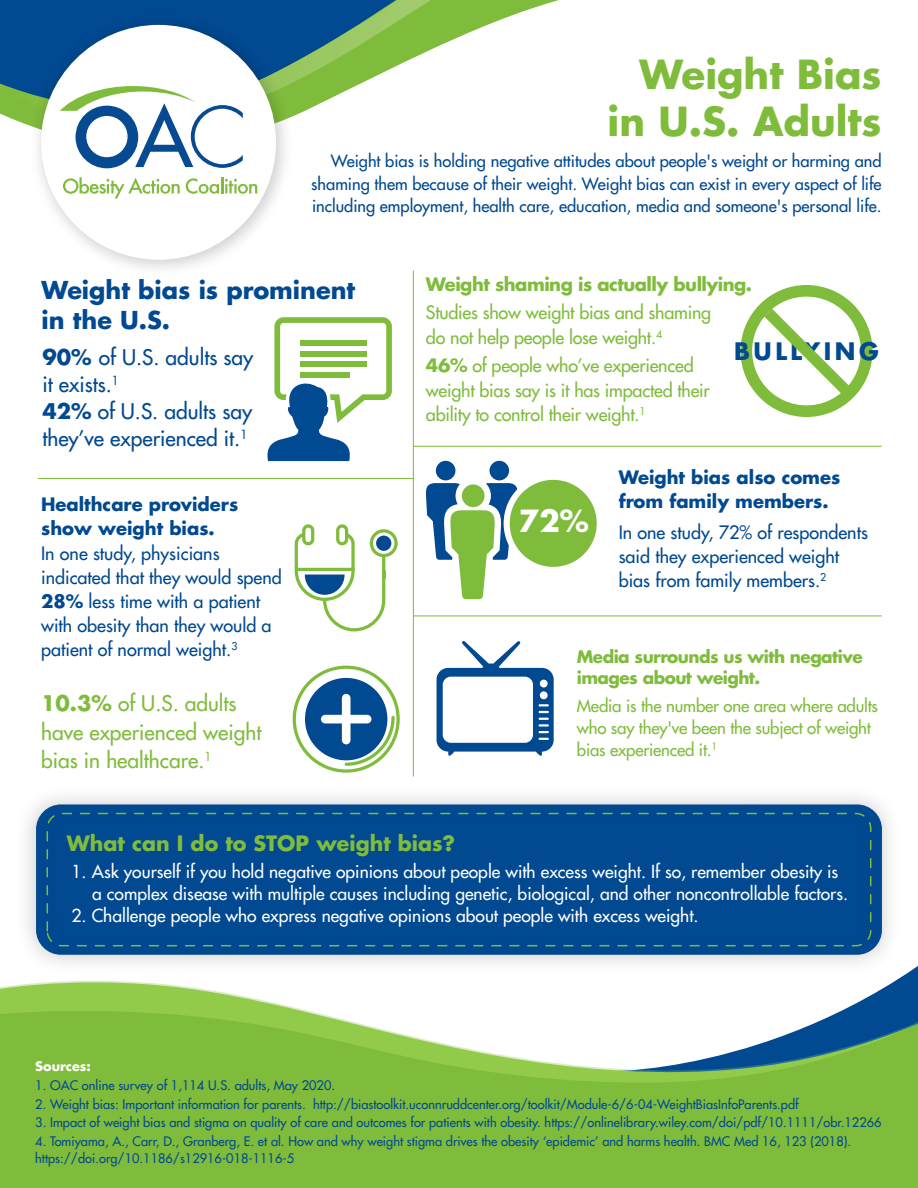
<style>
.page{position:relative;width:918px;height:1188px;background:#fff}
.page>*{position:absolute;margin:0;border:0;box-sizing:border-box;transform-origin:0 0}
.t1{font:700 39px/46.8px "Futura LT";color:#80bc3c;text-align:right}
.t2{font:700 29.7px "Futura LT";color:#fff}
.t3{font:700 24px/30px "Futura LT";color:#014990}
.t4{font:700 23.4px "Futura LT";letter-spacing:.15em;color:#014990}
.t5{font:21px/27px "Futura LT";color:#014990}
.t6{font:21px/28.5px "Futura LT";color:#80bc3c}
.t7{font:700 20.7px "Futura LT";color:#80bc3c}
.t8{font:18px/24px "Futura LT";color:#014990}
.t9{font:18px/24.3px "Futura LT";letter-spacing:-.015em;color:#80bc3c}
.t10{font:700 18px/24px "Futura LT";color:#014990}
.t11{font:700 18px "Futura LT";letter-spacing:-.025em;color:#80bc3c}
.t12{font:17.4px/22.2px "Futura LT";color:#fff}
.t13{font:16.95px/21.8px "Futura LT";letter-spacing:-.015em;color:#80bc3c}
.t14{font:700 16.95px/21.8px "Futura LT";letter-spacing:-.03em;color:#80bc3c}
.t15{font:16.5px/22.5px "Futura LT";color:#014990;text-align:justify}
.t16{font:12.9px/17.1px "Futura LT";color:#014990}
.t17{font:700 12.9px "Futura LT";color:#fff}
.s1{font-weight:700}
</style>
<div class="page">
<svg style="left:431px;top:0;width:128px;height:50px"></svg>
<svg style="left:0;top:0;width:431px;height:123px"></svg>
<div style="left:0;top:977px;width:918px;height:211px;background:#80bc3c"></div>
<svg style="left:0;top:981px;width:918px;height:102px"></svg>
<hr style="left:413px;top:271px;width:1px;height:506px;background:#80bc3c">
<hr style="left:38px;top:478px;width:375px;height:1px;background:#80bc3c">
<hr style="left:413px;top:446px;width:469px;height:1px;background:#80bc3c">
<hr style="left:413px;top:615px;width:469px;height:1px;background:#80bc3c">
<div style="left:436px;top:461px;width:19px;height:19px;background:#014990;border-radius:50%"></div>
<div style="left:490px;top:461px;width:19px;height:19px;background:#014990;border-radius:50%"></div>
<svg style="left:426px;top:474px;width:171px;height:125px"></svg>
<svg style="left:294px;top:667px;width:104px;height:104px"></svg>
<div style="left:293px;top:666px;width:107px;height:107px;border:3px solid #80bc3c;border-radius:50%"></div>
<div style="left:305px;top:678px;width:82px;height:82px;background:#014990;border-radius:50%"></div>
<svg style="left:321px;top:694px;width:75px;height:73px"></svg>
<div style="left:302px;top:524px;width:12px;height:21px;border:3px solid #80bc3c;border-radius:4px"></div>
<div style="left:336px;top:524px;width:12px;height:21px;border:3px solid #80bc3c;border-radius:4px"></div>
<svg style="left:371px;top:531px;width:25px;height:25px"></svg>
<div style="left:370px;top:529px;width:28px;height:28px;border:3px solid #80bc3c;border-radius:50%"></div>
<div style="left:376px;top:536px;width:15px;height:15px;background:#014990;border-radius:50%"></div>
<svg style="left:294px;top:531px;width:93px;height:101px"></svg>
<svg style="left:267px;top:317px;width:125px;height:144px"></svg>
<div style="left:300px;top:341px;width:66px;height:5px;background:#80bc3c"></div>
<div style="left:300px;top:351px;width:66px;height:6px;background:#80bc3c"></div>
<div style="left:300px;top:362px;width:66px;height:5px;background:#80bc3c"></div>
<div style="left:300px;top:372px;width:50px;height:6px;background:#80bc3c"></div>
<svg style="left:741px;top:285px;width:132px;height:132px"></svg>
<svg style="left:437px;top:641px;width:117px;height:115px"></svg>
<img style="left:8px;top:776px;width:903px;height:208px">
<img style="left:18px;top:783px;width:882px;height:192px">
<div style="left:47px;top:813px;width:824px;height:133px;border:2px dashed #80bc3c;border-radius:15px"></div>
<img style="left:23px;top:6px;width:277px;height:263px">
<div style="left:41px;top:25px;width:235px;height:235px;background:#fff;border-radius:50%"></div>
<svg style="left:63px;top:177px;width:117px;height:22px"></svg>
<svg style="left:186px;top:177px;width:71px;height:17px"></svg>
<svg style="left:60px;top:86px;width:183px;height:82px"></svg>
<h1 class="t1" style="left:608px;top:50px;width:276px">Weight Bias in U.S. Adults</h1>
<p class="t15" style="left:311px;top:150px;width:572px;text-indent:19px">Weight bias is holding negative attitudes about people's weight or harming and shaming them because of their weight. Weight bias can exist in every aspect of life including employment, health care, education, media and someone's personal life.</p>
<h3 class="t3" style="left:41px;top:275px;width:315px">Weight bias is prominent in the U.S.</h3>
<h3 class="t5" style="left:42px;top:344px;width:213px"><span class="s1">90%</span> of U.S. adults say it exists.<sup>1<br></sup><span class="s1">42%</span> of U.S. adults say they’ve experienced it.<sup>1</sup></h3>
<h3 class="t10" style="left:41px;top:492px;width:199px">Healthcare providers show weight bias.</h3>
<h3 class="t8" style="left:41px;top:542px;width:242px">In one study, physicians indicated that they would spend<br><span class="s1">28%</span> less time with a patient with obesity than they would a patient of normal weight.<sup>3</sup></h3>
<h3 class="t6" style="left:41px;top:689px;width:222px"><span class="s1">10.3%</span> of U.S. adults have experienced weight bias in healthcare.<sup>1</sup></h3>
<h3 class="t11" style="left:426px;top:272px;width:328px">Weight shaming is actually bullying.</h3>
<h3 class="t9" style="left:426px;top:300px;width:287px">Studies show weight bias and shaming do not help people lose weight.<sup>4</sup></h3>
<h3 class="t9" style="left:426px;top:353px;width:285px"><span class="s1">46%</span> of people who’ve experienced weight bias say is it has impacted their ability to control their weight.<sup>1</sup></h3>
<h3 class="t4" style="left:734px;top:336px;width:146px">BULLYING</h3>
<h2 class="t2" style="left:519px;top:501px;width:71px">72%</h2>
<h3 class="t10" style="left:619px;top:465px;width:223px">Weight bias also comes from family members.</h3>
<h3 class="t8" style="left:619px;top:521px;width:251px">In one study, 72% of respondents said they experienced weight bias from family members.<sup>2</sup></h3>
<h3 class="t14" style="left:577px;top:645px;width:287px">Media surrounds us with negative images about weight.</h3>
<h3 class="t13" style="left:577px;top:695px;width:303px">Media is the number one area where adults who say they've been the subject of weight bias experienced it.<sup>1</sup></h3>
<h3 class="t7" style="left:67px;top:829px;width:390px">What can I do to STOP weight bias?</h3>
<h3 class="t12" style="left:92px;top:860px;width:757px;text-indent:-21px">1. Ask yourself if you hold negative opinions about people with excess weight. If so, remember obesity is a complex disease with multiple causes including genetic, biological, and other noncontrollable factors.</h3>
<h3 class="t12" style="left:72px;top:904px;width:629px">2. Challenge people who express negative opinions about people with excess weight.</h3>
<p class="t17" style="left:35px;top:1058px;width:57px">Sources:</p>
<p class="t16" style="left:35px;top:1077px;width:301px">1. OAC online survey of 1,114 U.S. adults, May 2020.</p>
<p class="t16" style="left:35px;top:1095px;width:765px">2. Weight bias: Important information for parents. http://biastoolkit.uconnruddcenter.org/toolkit/Module-6/6-04-WeightBiasInfoParents.pdf</p>
<p class="t16" style="left:35px;top:1114px;width:848px">3. Impact of weight bias and stigma on quality of care and outcomes for patients with obesity. https://onlinelibrary.wiley.com/doi/pdf/10.1111/obr.12266</p>
<p class="t16" style="left:35px;top:1132px;width:818px">4. Tomiyama, A., Carr, D., Granberg, E. et al. How and why weight stigma drives the obesity ‘epidemic’ and harms health. BMC Med 16, 123 (2018). https://doi.org/10.1186/s12916-018-1116-5</p>
</div>
